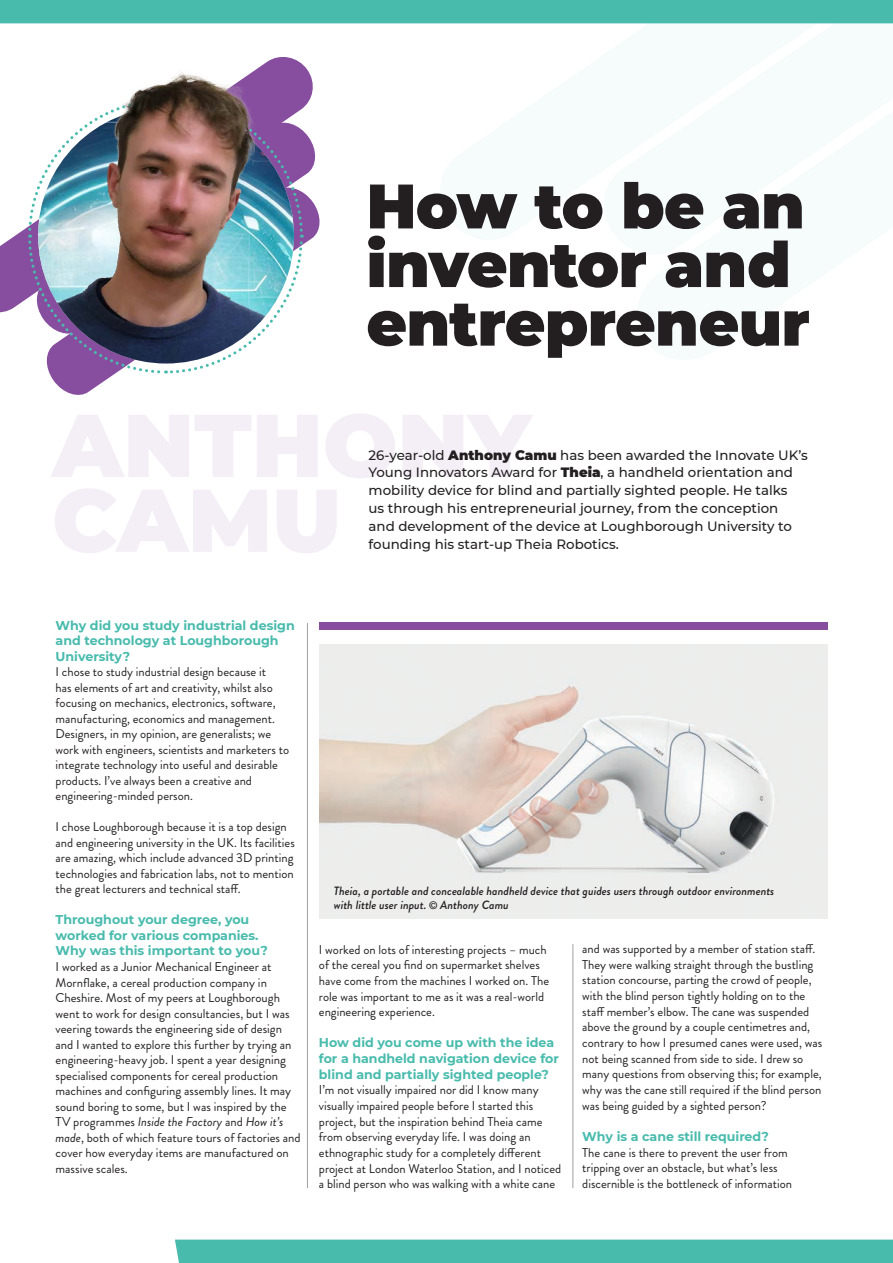
<style>
.page{position:relative;width:893px;height:1263px;background:#fff}
.page>*{position:absolute;margin:0;border:0;box-sizing:border-box;transform-origin:0 0}
.t1{font:900 62.7px/58.7px "Montserrat";letter-spacing:-.01em;color:#231f20}
.t2{font:500 13.5px/18px "Montserrat";color:#231f20}
.t3{font:12.75px/15.5px "Brandon Grotesque";color:#231f20}
.t4{font:700 12.75px/15.5px "Montserrat";color:#48bbad}
.t5{font:italic 500 12px/14.4px "Brandon Grotesque";color:#231f20}
.s1{font-weight:900}
.s2{font-style:italic}
.s3{font-family:"Helvetica Neue";font-size:10.5px}
</style>
<div class="page">
<div style="left:0;top:0;width:893px;height:23px;background:#48bbad"></div>
<div style="left:175px;top:1239px;width:718px;height:24px;background:#48bbad"></div>
<hr style="left:307px;top:623px;width:1px;height:565px;background:#a0a1a5">
<hr style="left:572px;top:944px;width:1px;height:244px;background:#a0a1a5">
<svg style="left:0;top:57px;width:313px;height:256px"></svg>
<svg style="left:50px;top:184px;width:270px;height:211px"></svg>
<svg style="left:27px;top:97px;width:277px;height:278px"></svg>
<img style="left:38px;top:108px;width:256px;height:255px;border-radius:128px">
<img style="left:33px;top:60px;width:255px;height:266px">
<img style="left:319px;top:645px;width:509px;height:273px">
<div style="left:319px;top:622px;width:509px;height:8px;background:#874e9f"></div>
<p class="t1" style="left:366px;top:173px;width:445px">How to be an inventor and entrepreneur</p>
<p class="t2" style="left:369px;top:445px;width:441px">26-year-old <span class="s1">Anthony Camu</span> has been awarded the Innovate UK’s Young Innovators Award for <span class="s1">Theia</span>, a handheld orientation and mobility device for blind and partially sighted people. He talks<br>us through his entrepreneurial journey, from the conception and development of the device at Loughborough University to founding his start-up Theia Robotics.</p>
<p class="t4" style="left:56px;top:617px;width:241px">Why did you study industrial design and technology at Loughborough<br>University?</p>
<p class="t3" style="left:56px;top:664px;width:235px">I chose to study industrial design because it<br>has elements of art and creativity, whilst also focusing on mechanics, electronics, software, manufacturing, economics and management.<br>Designers, in my opinion, are generalists; we work with engineers, scientists and marketers to integrate technology into useful and desirable products. I’ve always been a creative and engineering-minded person.</p>
<p class="t3" style="left:56px;top:819px;width:241px">I chose Loughborough because it is a top design and engineering university in the UK. Its facilities are amazing, which include advanced 3D printing technologies and fabrication labs, not to mention the great lecturers and technical staff.</p>
<p class="t4" style="left:56px;top:911px;width:214px">Throughout your degree, you worked for various companies.<br>Why was this important to you?</p>
<p class="t3" style="left:56px;top:959px;width:247px">I worked as a Junior Mechanical Engineer at Mornflake, a cereal production company in Cheshire. Most of my peers at Loughborough went to work for design consultancies, but I was veering towards the engineering side of design and I wanted to explore this further by trying an engineering-heavy job. I spent a year designing specialised components for cereal production machines and configuring assembly lines. It may sound boring to some, but I was inspired by the TV programmes <span class="s2">Inside the Factory</span> and <span class="s2">How it’s made</span>, both of which feature tours of factories and cover how everyday items are manufactured on massive scales.</p>
<p class="t5" style="left:334px;top:883px;width:442px">Theia, a portable and concealable handheld device that guides users through outdoor environments with little user input. <span class="s3">©</span> Anthony Camu</p>
<p class="t3" style="left:319px;top:942px;width:232px">I worked on lots of interesting projects – much of the cereal you find on supermarket shelves have come from the machines I worked on. The role was important to me as it was a real-world engineering experience.</p>
<p class="t4" style="left:319px;top:1034px;width:241px">How did you come up with the idea for a handheld navigation device for blind and partially sighted people?</p>
<p class="t3" style="left:319px;top:1082px;width:244px">I’m not visually impaired nor did I know many visually impaired people before I started this project, but the inspiration behind Theia came from observing everyday life. I was doing an ethnographic study for a completely different project at London Waterloo Station, and I noticed a blind person who was walking with a white cane</p>
<p class="t3" style="left:582px;top:941px;width:241px">and was supported by a member of station staff.<br>They were walking straight through the bustling station concourse, parting the crowd of people, with the blind person tightly holding on to the staff member’s elbow. The cane was suspended above the ground by a couple centimetres and, contrary to how I presumed canes were used, was not being scanned from side to side. I drew so many questions from observing this; for example, why was the cane still required if the blind person was being guided by a sighted person?</p>
<p class="t4" style="left:582px;top:1128px;width:188px">Why is a cane still required?</p>
<p class="t3" style="left:582px;top:1145px;width:211px">The cane is there to prevent the user from tripping over an obstacle, but what’s less discernible is the bottleneck of information</p>
</div>
